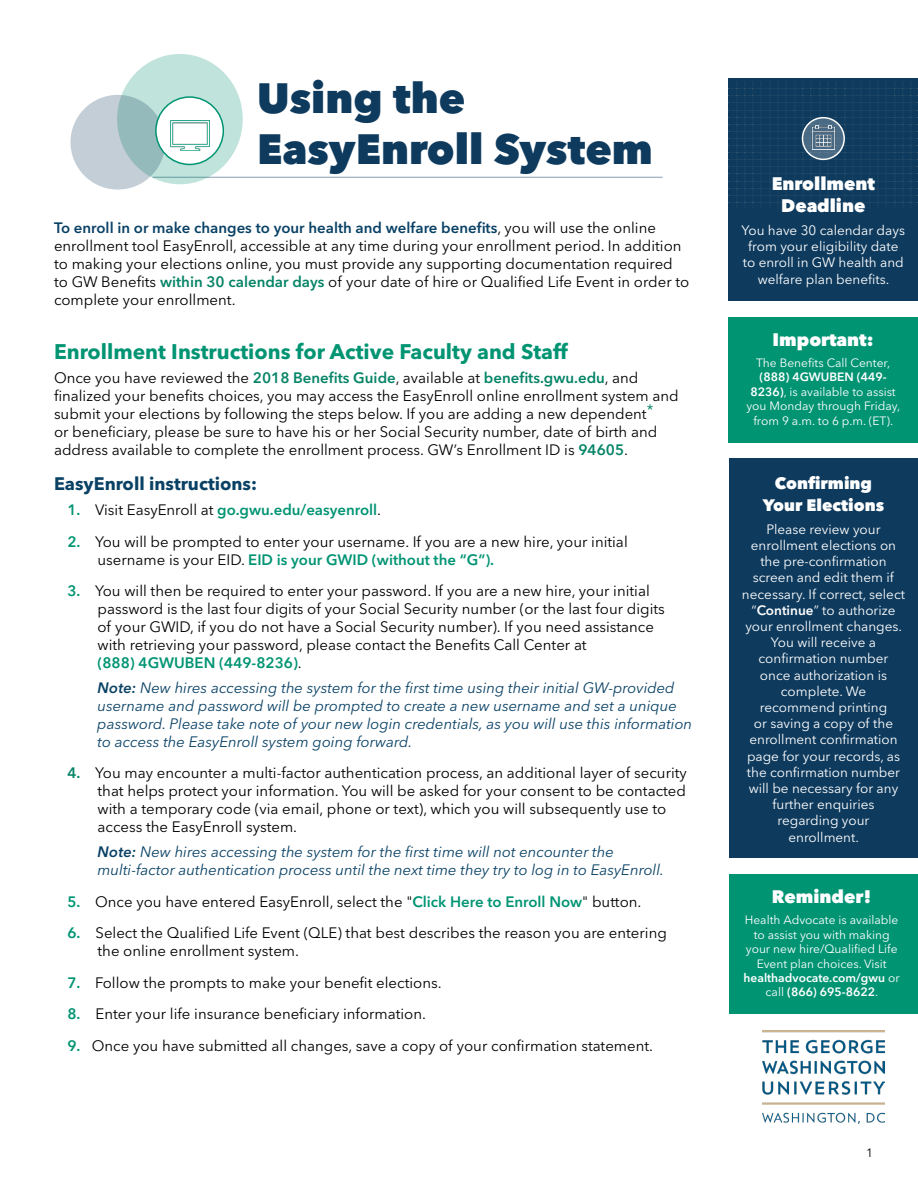
<style>
.page{position:relative;width:918px;height:1188px;background:#fff}
.page>*{position:absolute;margin:0;border:0;box-sizing:border-box;transform-origin:0 0}
.t1{font:800 42px/50.4px "Avenir Next LT Pro";color:#0e3a5d}
.t2{font:700 21px "Avenir Next LT Pro";color:#009473}
.t3{font:800 18px/21.6px "Avenir Next LT Pro";color:#fff;text-align:center}
.t4{font:700 18px "Avenir Next LT Pro";color:#094165}
.t5{font:800 16.5px/21.6px "Avenir Next LT Pro";color:#fff;text-align:center}
.t6{font:15px/18px "Avenir Next LT Pro";color:#000}
.t7{font:italic 15px/18px "Avenir Next LT Pro";color:#094165}
.t8{font:600 15px "Avenir Next LT Pro";color:#009473}
.t9{font:13.5px/16.2px "Avenir Next LT Pro";color:#fff;text-align:center}
.t10{font:12px/14.4px "Avenir Next LT Pro";color:#fff;text-align:center}
.t11{font:12px "Avenir Next LT Pro";color:#000}
.s1{font-weight:600;color:#094165}
.s2{font-weight:600;color:#068467}
.s3{font-weight:400;color:#000}
.s4{font-weight:600;color:#009473}
.s5{font-weight:600}
</style>
<div class="page">
<hr style="left:153px;top:177px;width:510px;height:1px;background:#0e3a5d">
<div style="left:117px;top:54px;width:126px;height:130px;background:#c0e4dc;border-radius:50%"></div>
<svg style="left:70px;top:95px;width:95px;height:95px;background:#b2c7cc"></svg>
<div style="left:156px;top:97px;width:67px;height:67px;background:#fff;border-radius:50%"></div>
<div style="left:155px;top:96px;width:69px;height:69px;border:2px solid #009473;border-radius:50%"></div>
<img style="left:170px;top:120px;width:39px;height:30px">
<img style="left:763px;top:1031px;width:121px;height:92px">
<div style="left:729px;top:78px;width:189px;height:223px;background:#0e3a5d"></div>
<div style="left:729px;top:317px;width:189px;height:125px;background:#009473"></div>
<div style="left:729px;top:874px;width:189px;height:140px;background:#009473"></div>
<div style="left:729px;top:459px;width:189px;height:399px;background:#0e3a5d"></div>
<svg style="left:729px;top:83px;width:189px;height:120px"></svg>
<h1 class="t1" style="left:257px;top:73px;width:397px">Using the<br>EasyEnroll System</h1>
<p class="t6" style="left:54px;top:219px;width:637px"><span class="s1">To enroll in or make changes to your health and welfare benefits</span>, you will use the online enrollment tool EasyEnroll, accessible at any time during your enrollment period. In addition to making your elections online, you must provide any supporting documentation required to GW Benefits <span class="s2">within 30 calendar days</span> of your date of hire or Qualified Life Event in order to complete your enrollment.</p>
<h2 class="t2" style="left:54px;top:338px;width:515px">Enrollment Instructions for Active Faculty and Staff</h2>
<p class="t6" style="left:54px;top:369px;width:626px">Once you have reviewed the <span class="s2">2018 Benefits Guide</span>, available at <span class="s2">benefits.gwu.edu</span>, and finalized your benefits choices, you may access the EasyEnroll online enrollment system and submit your elections by following the steps below. If you are adding a new dependent<sup>*<br></sup>or beneficiary, please be sure to have his or her Social Security number, date of birth and address available to complete the enrollment process. GW’s Enrollment ID is <span class="s2">94605</span>.</p>
<p class="t4" style="left:54px;top:473px;width:205px">EasyEnroll instructions:</p>
<p class="t8" style="left:68px;top:501px;width:315px">1. <span class="s3">Visit EasyEnroll at</span> go.gwu.edu/easyenroll<span class="s3">.</span></p>
<p class="t6" style="left:98px;top:533px;width:532px;text-indent:-30px"><span class="s4">2.</span> You will be prompted to enter your username. If you are a new hire, your initial username is your EID. <span class="s4">EID is your GWID (without the “G”).</span></p>
<p class="t6" style="left:98px;top:582px;width:569px;text-indent:-30px"><span class="s4">3.</span> You will then be required to enter your password. If you are a new hire, your initial password is the last four digits of your Social Security number (or the last four digits of your GWID, if you do not have a Social Security number). If you need assistance with retrieving your password, please contact the Benefits Call Center at<br><span class="s4">(888) 4GWUBEN (449-8236)</span>.</p>
<p class="t7" style="left:97px;top:679px;width:596px"><span class="s5">Note:</span> New hires accessing the system for the first time using their initial GW-provided username and password will be prompted to create a new username and set a unique password. Please take note of your new login credentials, as you will use this information to access the EasyEnroll system going forward.</p>
<p class="t6" style="left:98px;top:764px;width:591px;text-indent:-30px"><span class="s2">4.</span> You may encounter a multi-factor authentication process, an additional layer of security that helps protect your information. You will be asked for your consent to be contacted with a temporary code (via email, phone or text), which you will subsequently use to access the EasyEnroll system.</p>
<p class="t7" style="left:98px;top:843px;width:568px"><span class="s5">Note:</span> New hires accessing the system for the first time will not encounter the multi-factor authentication process until the next time they try to log in to EasyEnroll.</p>
<p class="t6" style="left:68px;top:893px;width:575px"><span class="s4">5.</span> Once you have entered EasyEnroll, select the "<span class="s4">Click Here to Enroll Now</span>" button.</p>
<p class="t6" style="left:98px;top:924px;width:571px;text-indent:-30px"><span class="s4">6.</span> Select the Qualified Life Event (QLE) that best describes the reason you are entering the online enrollment system.</p>
<p class="t6" style="left:68px;top:974px;width:376px"><span class="s4">7.</span> Follow the prompts to make your benefit elections.</p>
<p class="t6" style="left:68px;top:1005px;width:360px"><span class="s4">8.</span> Enter your life insurance beneficiary information.</p>
<p class="t6" style="left:68px;top:1037px;width:587px"><span class="s4">9.</span> Once you have submitted all changes, save a copy of your confirmation statement.</p>
<p class="t3" style="left:772px;top:173px;width:105px">Enrollment<br>Deadline</p>
<p class="t9" style="left:742px;top:222px;width:165px">You have 30 calendar days from your eligibility date to enroll in GW health and welfare plan benefits.</p>
<p class="t3" style="left:773px;top:328px;width:103px">Important:</p>
<p class="t10" style="left:756px;top:356px;width:136px">The Benefits Call Center,</p>
<p class="t10" style="left:746px;top:370px;width:155px"><span class="s5">(888) 4GWUBEN (449-<br>8236)</span>, is available to assist you Monday through Friday, from 9 a.m. to 6 p.m. (ET).</p>
<p class="t5" style="left:763px;top:473px;width:123px">Confirming<br>Your Elections</p>
<p class="t9" style="left:742px;top:521px;width:165px">Please review your enrollment elections on the pre-confirmation screen and edit them if necessary. If correct, select “<span class="s5">Continue</span>” to authorize your enrollment changes.<br>You will receive a confirmation number once authorization is complete. We recommend printing<br>or saving a copy of the enrollment confirmation page for your records, as the confirmation number will be necessary for any further enquiries regarding your enrollment.</p>
<p class="t3" style="left:772px;top:886px;width:101px">Reminder!</p>
<p class="t10" style="left:744px;top:913px;width:158px">Health Advocate is available to assist you with making your new hire/Qualified Life<br>Event plan choices. Visit <span class="s5">healthadvocate.com/gwu</span> or call <span class="s5">(866) 695-8622</span>.</p>
<p class="t11" style="left:866px;top:1145px;width:8px">1</p>
</div>
